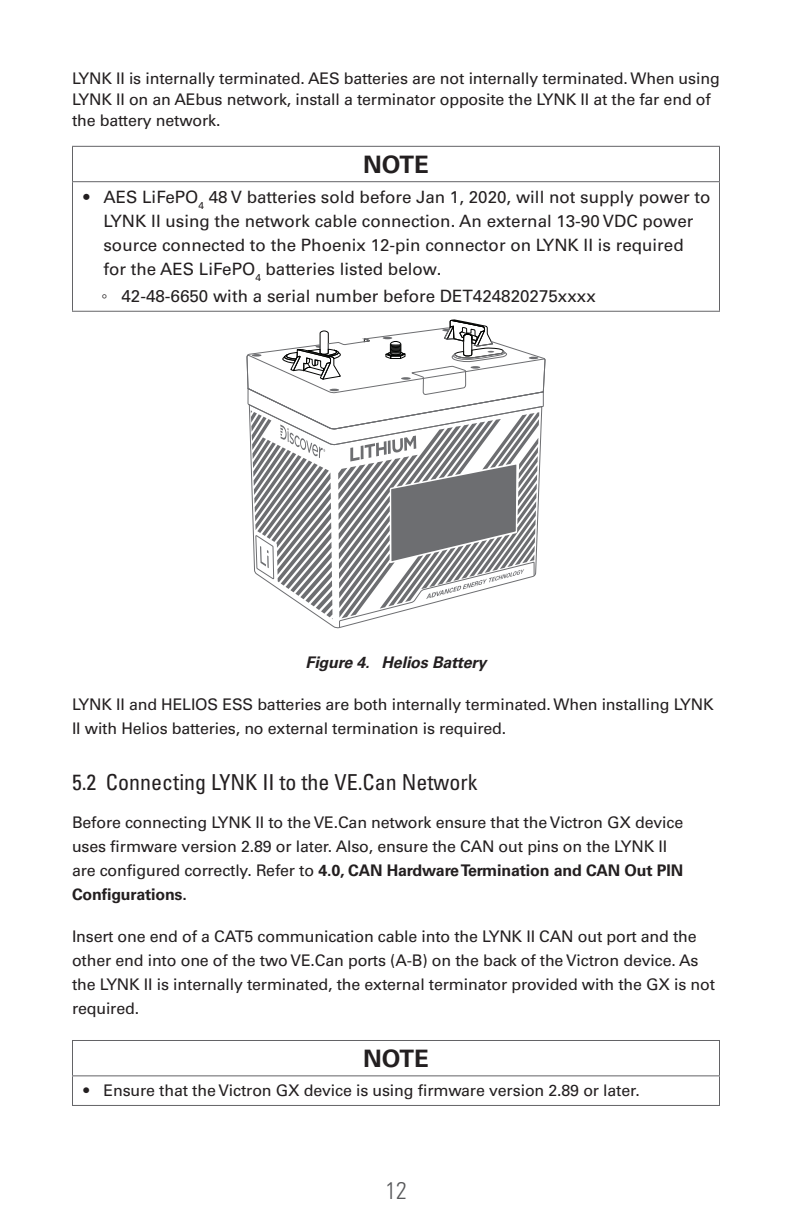
<style>
.page{position:relative;width:792px;height:1224px;background:#fff}
.page>*{position:absolute;margin:0;border:0;box-sizing:border-box;transform-origin:0 0}
.t1{font:700 24px "Univers LT Std";color:#231f20}
.t2{font:300 condensed 24px "Univers LT Std";color:#57585a}
.t3{font:condensed 22px "Univers LT Std";color:#231f20}
.t4{font:17px/24px "Univers LT Std";color:#231f20}
.t5{font:16px/24px "Univers LT Std";letter-spacing:-.01em;color:#231f20}
.t6{font:italic 700 16px "Univers LT Std";letter-spacing:-.01em;color:#231f20}
.s1{font-family:"Arial Narrow"}
.s2{font-weight:700}
</style>
<div class="page">
<hr style="left:72px;top:181px;width:648px;height:1px;background:#636366">
<hr style="left:72px;top:182px;width:1px;height:129px;background:#636366">
<hr style="left:719px;top:182px;width:1px;height:129px;background:#636366">
<hr style="left:72px;top:311px;width:648px;height:1px;background:#636366">
<hr style="left:72px;top:146px;width:648px;height:1px;background:#636366">
<hr style="left:72px;top:147px;width:1px;height:34px;background:#636366">
<hr style="left:719px;top:147px;width:1px;height:34px;background:#636366">
<svg style="left:247px;top:320px;width:298px;height:308px"></svg>
<hr style="left:72px;top:1075px;width:648px;height:1px;background:#636366">
<svg style="left:72px;top:1076px;width:1px;height:29px"></svg>
<svg style="left:719px;top:1076px;width:1px;height:29px"></svg>
<hr style="left:72px;top:1105px;width:648px;height:1px;background:#636366">
<hr style="left:72px;top:1040px;width:648px;height:1px;background:#636366">
<hr style="left:72px;top:1041px;width:1px;height:34px;background:#636366">
<hr style="left:719px;top:1041px;width:1px;height:34px;background:#636366">
<p class="t5" style="left:72px;top:67px;width:649px;line-height:21px">LYNK II is internally terminated. AES batteries are not internally terminated. When using<br>LYNK II on an AEbus network, install a terminator opposite the LYNK II at the far end of the battery network.</p>
<h1 class="t1" style="left:363px;top:150px;width:67px">NOTE</h1>
<p class="t4" style="left:103px;top:185px;width:609px;text-indent:-20px">• AES LiFePO<sub>4</sub> 48 V batteries sold before Jan 1, 2020, will not supply power to LYNK II using the network cable connection. An external 13-90 VDC power source connected to the Phoenix 12-pin connector on LYNK II is required for the AES LiFePO<sub>4</sub> batteries listed below.</p>
<p class="t4" style="left:102px;top:284px;width:496px"><span class="s1">◦</span> 42-48-6650 with a serial number before DET424820275xxxx</p>
<p class="t6" style="left:306px;top:653px;width:182px">Figure 4. Helios Battery</p>
<p class="t5" style="left:72px;top:692px;width:643px">LYNK II and HELIOS ESS batteries are both internally terminated. When installing LYNK<br>II with Helios batteries, no external termination is required.</p>
<h2 class="t3" style="left:72px;top:769px;width:407px">5.2 Connecting LYNK II to the VE.Can Network</h2>
<p class="t5" style="left:72px;top:810px;width:613px">Before connecting LYNK II to the VE.Can network ensure that the Victron GX device uses firmware version 2.89 or later. Also, ensure the CAN out pins on the LYNK II are configured correctly. Refer to <span class="s2">4.0, CAN Hardware Termination and CAN Out PIN Configurations.</span></p>
<p class="t5" style="left:72px;top:924px;width:645px">Insert one end of a CAT5 communication cable into the LYNK II CAN out port and the other end into one of the two VE.Can ports (A-B) on the back of the Victron device. As the LYNK II is internally terminated, the external terminator provided with the GX is not required.</p>
<h1 class="t1" style="left:363px;top:1044px;width:67px">NOTE</h1>
<p class="t5" style="left:84px;top:1079px;width:558px">• Ensure that the Victron GX device is using firmware version 2.89 or later.</p>
<h1 class="t2" style="left:385px;top:1176px;width:23px">12</h1>
</div>
